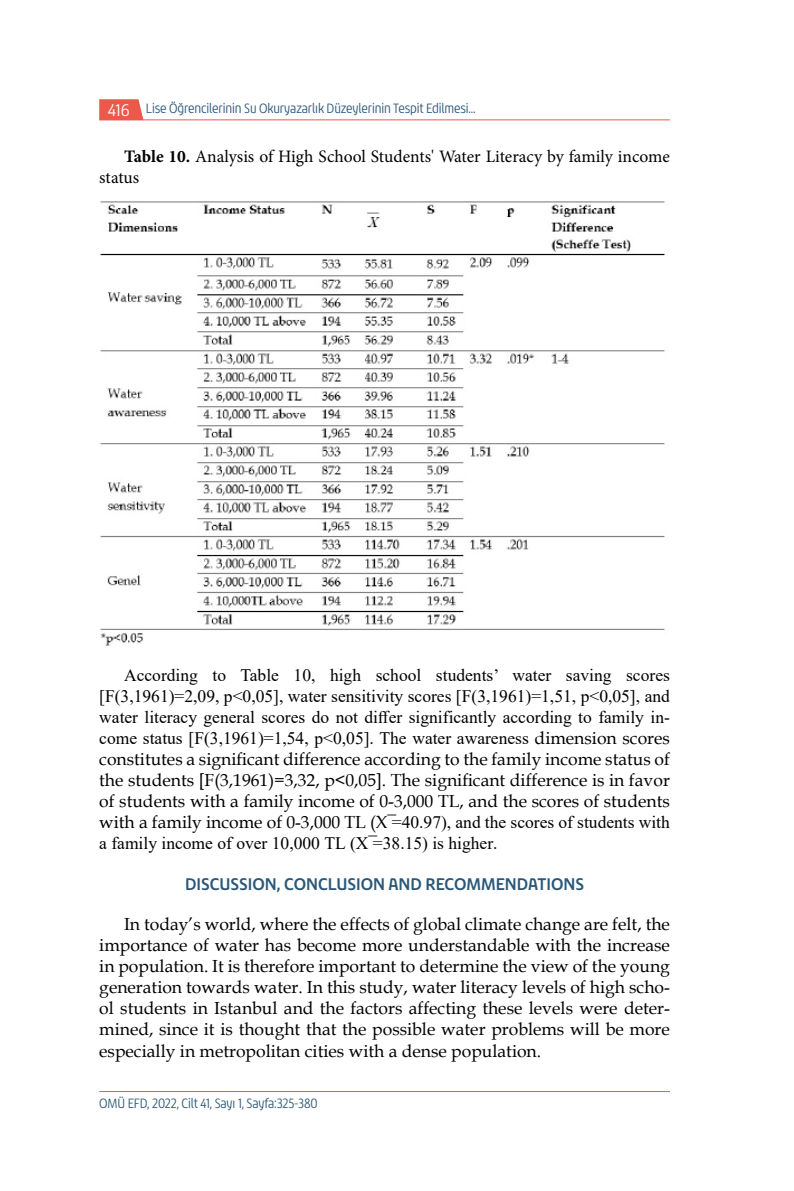
<style>
.page{position:relative;width:794px;height:1191px;background:#fff}
.page>*{position:absolute;margin:0;border:0;box-sizing:border-box;transform-origin:0 0}
.t1{font:17.5px/21px "Book Antiqua";color:#000;text-align:justify}
.t2{font:17.5px/21px "Times New Roman";color:#000;text-align:justify}
.t3{font:17.5px/21px "Minion Pro";letter-spacing:-.005em;color:#000}
.t4{font:17.5px "Chypre Nor Bol";color:#2b5878}
.t5{font:14px "Chypre Con Boo";letter-spacing:-.01em;color:#2b5878}
.s1{font-family:"Chypre Nor Boo";font-size:17.5px;color:#fff}
.s2{font-weight:700}
.s3{font-family:"Book Antiqua"}
</style>
<div class="page">
<hr style="left:99px;top:1091px;width:571px;height:1px;background:#eb594b">
<svg style="left:99px;top:99px;width:44px;height:21px"></svg>
<hr style="left:99px;top:120px;width:571px;height:1px;background:#eb594b">
<img style="left:100px;top:201px;width:565px;height:445px">
<p class="t5" style="left:108px;top:101px;width:369px"><span class="s1">416</span> Lise Öğrencilerinin Su Okuryazarlık Düzeylerinin Tespit Edilmesi...</p>
<p class="t3" style="left:99px;top:146px;width:572px;text-indent:25px"><span class="s2">Table 10.</span> Analysis of High School Students' Water Literacy by family income status</p>
<p class="t2" style="left:99px;top:664px;width:572px;text-indent:25px">According to Table 10, high school students’ water saving scores [F(3,1961)=2,09, p&lt;0,05], water sensitivity scores [F(3,1961)=1,51, p&lt;0,05], and water literacy general scores do not differ significantly according to family in&shy;come status [F(3,1961)=1,54, p&lt;0,05]. The water awareness <span class="s3">dimension scores</span></p>
<p class="t1" style="left:99px;top:748px;width:572px">constitutes a significant difference according to the family income status of the students [F(3,1961)=3,32, p&lt;0,05]. The significant difference is in favor of students with a family income of 0-3,000 TL, and the scores of students</p>
<p class="t2" style="left:99px;top:811px;width:572px"><span class="s3">with a family income of 0-3,000 TL (X</span> ̅=40.97), and the scores of students with a family income of over 10,000 TL (X ̅=38.15) is higher.</p>
<p class="t4" style="left:185px;top:873px;width:400px">DISCUSSION, CONCLUSION AND RECOMMENDATIONS</p>
<p class="t1" style="left:99px;top:913px;width:572px;text-indent:25px">In today’s world, where the effects of global climate change are felt, the importance of water has become more understandable with the increase in population. It is therefore important to determine the view of the young generation towards water. In this study, water literacy levels of high scho&shy;ol students in Istanbul and the factors affecting these levels were deter&shy;mined, since it is thought that the possible water problems will be more especially in metropolitan cities with a dense population.</p>
<p class="t5" style="left:99px;top:1095px;width:220px">OMÜ EFD, 2022, Cilt 41, Sayı 1, Sayfa:325-380</p>
</div>
